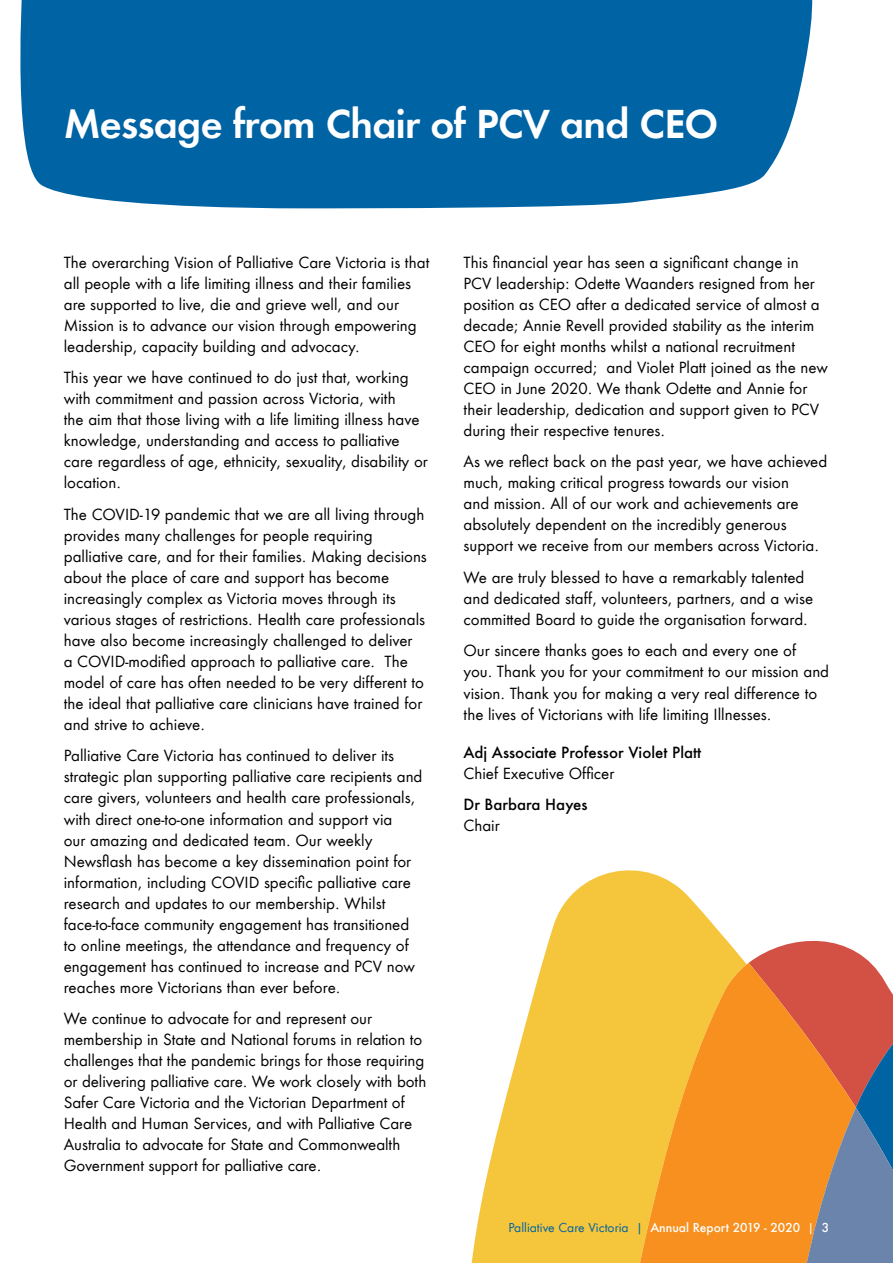
<style>
.page{position:relative;width:893px;height:1263px;background:#fff}
.page>*{position:absolute;margin:0;border:0;box-sizing:border-box;transform-origin:0 0}
.t1{font:37.5px "Futura ND Demibold";letter-spacing:-.02em;color:#fff}
.t2{font:15px/21px "Futura ND Book";color:#000}
.t3{font:500 15px "Futura";color:#000}
.t4{font:12px "Futura ND Book";color:#0063a4}
.s1{font-family:"Futura";font-weight:500;color:#fff}
.s2{color:#fff}
</style>
<div class="page">
<svg style="left:471px;top:870px;width:275px;height:393px;fill:#f5c63b"></svg>
<svg style="left:612px;top:963px;width:137px;height:300px;background:#f5ab2c"></svg>
<svg style="left:749px;top:940px;width:144px;height:323px;background:#c57e53"></svg>
<div style="left:20px;top:0;width:793px;height:208px;background:#0063a4"></div>
<h1 class="t1" style="left:64px;top:99px;width:656px">Message from Chair of PCV and CEO</h1>
<p class="t2" style="left:64px;top:251px;width:367px">The overarching Vision of Palliative Care Victoria is that all people with a life limiting illness and their families are supported to live, die and grieve well, and our Mission is to advance our vision through empowering leadership, capacity building and advocacy.</p>
<p class="t2" style="left:64px;top:367px;width:366px">This year we have continued to do just that, working with commitment and passion across Victoria, with<br>the aim that those living with a life limiting illness have knowledge, understanding and access to palliative care regardless of age, ethnicity, sexuality, disability or location.</p>
<p class="t2" style="left:64px;top:504px;width:365px">The COVID-19 pandemic that we are all living through provides many challenges for people requiring palliative care, and for their families. Making decisions about the place of care and support has become increasingly complex as Victoria moves through its various stages of restrictions. Health care professionals have also become increasingly challenged to deliver<br>a COVID-modified approach to palliative care. The model of care has often needed to be very different to the ideal that palliative care clinicians have trained for and strive to achieve.</p>
<p class="t2" style="left:64px;top:745px;width:360px">Palliative Care Victoria has continued to deliver its strategic plan supporting palliative care recipients and care givers, volunteers and health care professionals, with direct one-to-one information and support via<br>our amazing and dedicated team. Our weekly Newsflash has become a key dissemination point for information, including COVID specific palliative care research and updates to our membership. Whilst face-to-face community engagement has transitioned to online meetings, the attendance and frequency of engagement has continued to increase and PCV now reaches more Victorians than ever before.</p>
<p class="t2" style="left:64px;top:1008px;width:364px">We continue to advocate for and represent our membership in State and National forums in relation to challenges that the pandemic brings for those requiring or delivering palliative care. We work closely with both Safer Care Victoria and the Victorian Department of Health and Human Services, and with Palliative Care Australia to advocate for State and Commonwealth Government support for palliative care.</p>
<p class="t2" style="left:463px;top:252px;width:366px">This financial year has seen a significant change in PCV leadership: Odette Waanders resigned from her position as CEO after a dedicated service of almost a decade; Annie Revell provided stability as the interim CEO for eight months whilst a national recruitment campaign occurred; and Violet Platt joined as the new CEO in June 2020. We thank Odette and Annie for their leadership, dedication and support given to PCV during their respective tenures.</p>
<p class="t2" style="left:463px;top:451px;width:365px">As we reflect back on the past year, we have achieved much, making critical progress towards our vision<br>and mission. All of our work and achievements are absolutely dependent on the incredibly generous support we receive from our members across Victoria.</p>
<p class="t2" style="left:463px;top:567px;width:351px">We are truly blessed to have a remarkably talented and dedicated staff, volunteers, partners, and a wise committed Board to guide the organisation forward.</p>
<p class="t2" style="left:463px;top:640px;width:367px">Our sincere thanks goes to each and every one of<br>you. Thank you for your commitment to our mission and vision. Thank you for making a very real difference to the lives of Victorians with life limiting Illnesses.</p>
<p class="t3" style="left:463px;top:742px;width:239px">Adj Associate Professor Violet Platt</p>
<p class="t2" style="left:463px;top:762px;width:152px">Chief Executive Officer</p>
<p class="t3" style="left:463px;top:794px;width:126px">Dr Barbara Hayes</p>
<p class="t2" style="left:463px;top:815px;width:38px">Chair</p>
<p class="t4" style="left:508px;top:1219px;width:322px">Palliative Care Victoria | <span class="s1">Annual Report 2019 - 2020</span> <span class="s2">|</span> <span class="s1">3</span></p>
</div>
